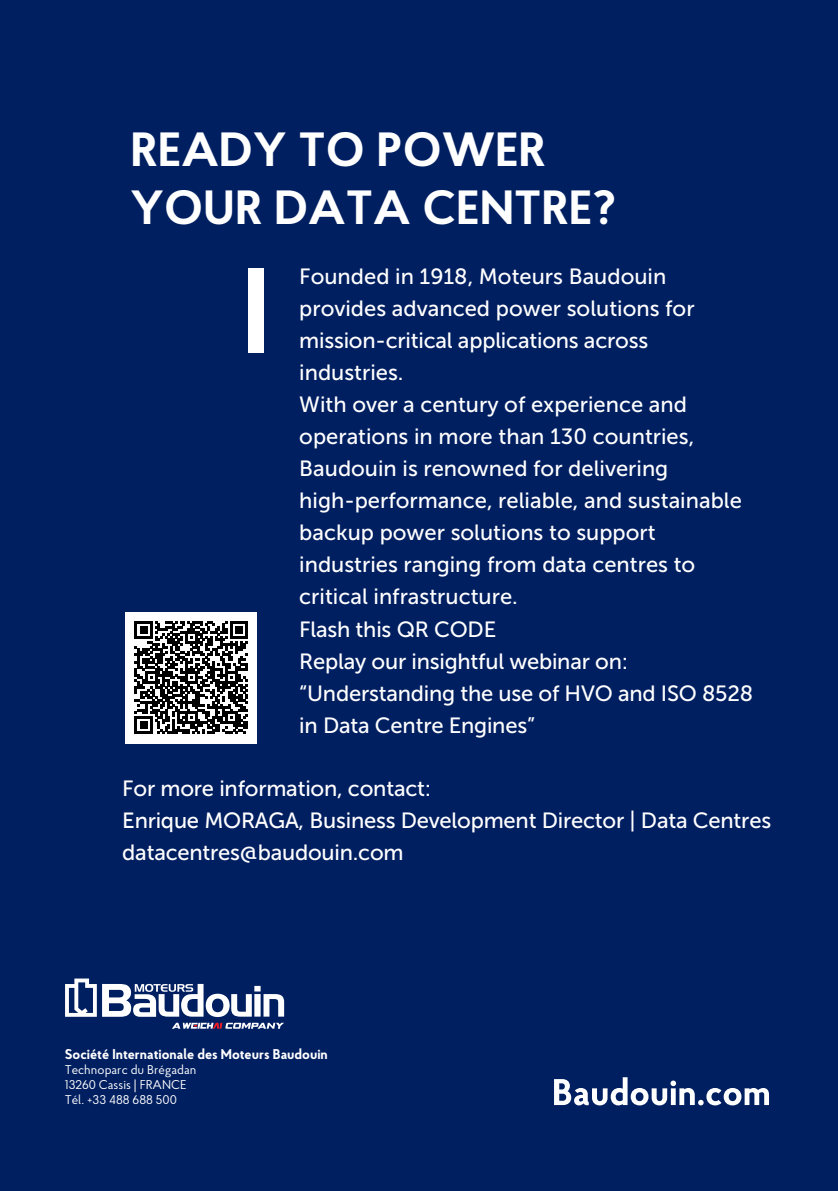
<style>
.page{position:relative;width:838px;height:1191px;background:#001f61}
.page>*{position:absolute;margin:0;border:0;box-sizing:border-box;transform-origin:0 0}
.t1{font:700 48px/58px "Proba Pro";letter-spacing:.015em;color:#fff}
.t2{font:22px/32px "Museo Sans 500";color:#fff}
.t3{font:700 14.2px "Proba Pro";color:#fff}
.t4{font:12.8px/15.2px "Proba Pro";color:#fff}
</style>
<div class="page">
<svg style="left:554px;top:1077px;width:215px;height:28px"></svg>
<svg style="left:65px;top:978px;width:219px;height:50px"></svg>
<div style="left:125px;top:611px;width:132px;height:132px;background:#fff"></div>
<svg style="left:135px;top:621px;width:113px;height:113px"></svg>
<div style="left:248px;top:268px;width:16px;height:85px;background:#fff"></div>
<h1 class="t1" style="left:131px;top:118px;width:486px">READY TO POWER<br>YOUR DATA CENTRE?</h1>
<p class="t2" style="left:299px;top:260px;width:455px">Founded in 1918, Moteurs Baudouin provides advanced power solutions for mission-critical applications across industries.<br>With over a century of experience and operations in more than 130 countries, Baudouin is renowned for delivering high-performance, reliable, and sustainable backup power solutions to support industries ranging from data centres to critical infrastructure.<br>Flash this QR CODE<br>Replay our insightful webinar on: “Understanding the use of HVO and ISO 8528 in Data Centre Engines”</p>
<p class="t2" style="left:122px;top:772px;width:650px">For more information, contact:<br>Enrique MORAGA, Business Development Director | Data Centres datacentres@baudouin.com</p>
<p class="t3" style="left:65px;top:1044px;width:265px">Société Internationale des Moteurs Baudouin</p>
<p class="t4" style="left:65px;top:1061px;width:133px">Technoparc du Brégadan<br>13260 Cassis | FRANCE<br>Tél. +33 488 688 500</p>
</div>
